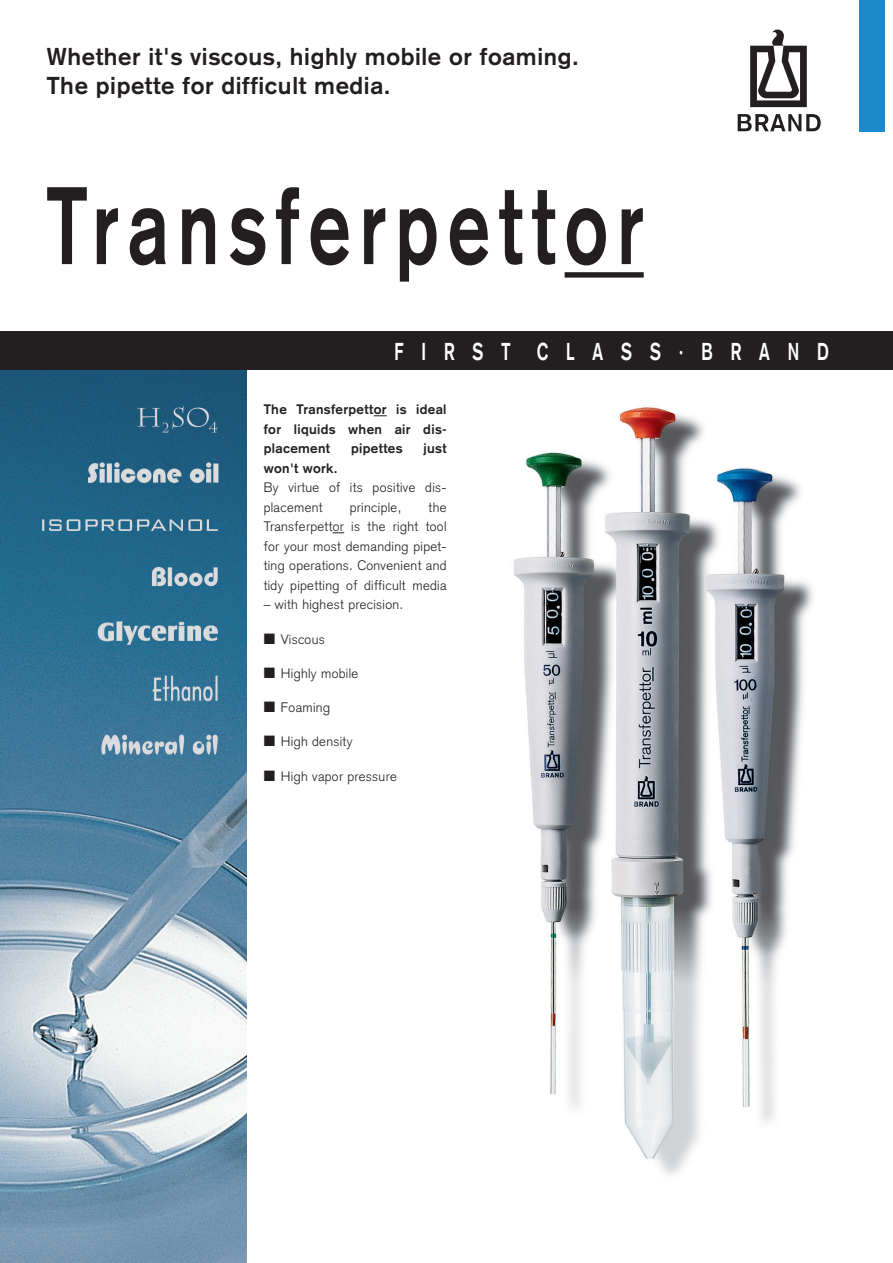
<style>
.page{position:relative;width:893px;height:1263px;background:#fff}
.page>*{position:absolute;margin:0;border:0;box-sizing:border-box;transform-origin:0 0}
.t1{font:700 108px "Akzidenz Grotesk";letter-spacing:.12em;color:#231f20;scale:.7 1}
.t2{font:700 24px/28.8px "Akzidenz Grotesk";letter-spacing:.025em;color:#231f20}
.t3{font:700 24px "Akzidenz Grotesk";letter-spacing:1.07em;color:#fff;scale:.7 1}
.t4{font:300 13.5px/19.5px "Akzidenz Grotesk";letter-spacing:.025em;color:#231f20}
.t5{font:700 13.5px/19.5px "Akzidenz Grotesk";letter-spacing:.025em;color:#231f20;text-align:justify}
</style>
<div class="page">
<img style="left:0;top:370px;width:247px;height:893px">
<div style="left:0;top:332px;width:893px;height:38px;background:#231f20"></div>
<div style="left:859px;top:0;width:25px;height:132px;background:#1d8acb"></div>
<div style="left:565px;top:272px;width:79px;height:6px;background:#231f20"></div>
<img style="left:513px;top:407px;width:300px;height:768px">
<svg style="left:738px;top:114px;width:83px;height:17px"></svg>
<svg style="left:750px;top:30px;width:57px;height:77px"></svg>
<svg style="left:374px;top:415px;width:13px;height:1px"></svg>
<h2 class="t2" style="left:47px;top:42px;width:533px">Whether it's viscous, highly mobile or foaming.<br>The pipette for difficult media.</h2>
<h1 class="t1" style="left:47px;top:162px;width:854px">Transferpettor</h1>
<h2 class="t3" style="left:394px;top:337px;width:622px">FIRST CLASS·BRAND</h2>
<p class="t5" style="left:264px;top:400px;width:184px">The Transferpettor is ideal for liquids when air dis&shy;placement</p>
<p class="t5" style="left:351px;top:439px;width:53px">pipettes</p>
<p class="t5" style="left:424px;top:439px;width:25px">just</p>
<p class="t5" style="left:264px;top:458px;width:75px">won't work.</p>
<p class="t4" style="left:264px;top:478px;width:184px">By virtue of its positive dis&shy;placement</p>
<p class="t4" style="left:264px;top:498px;width:184px;text-align:justify;text-indent:165px">the Transferpettor is the right tool for your most demanding pipet&shy;ting operations. Convenient and tidy pipetting of difficult media</p>
<p class="t4" style="left:264px;top:595px;width:141px">– with highest precision.</p>
<p class="t4" style="left:264px;top:629px;width:63px">■ Viscous</p>
<p class="t4" style="left:264px;top:663px;width:96px">■ Highly mobile</p>
<p class="t4" style="left:264px;top:698px;width:68px">■ Foaming</p>
<p class="t4" style="left:264px;top:732px;width:90px">■ High density</p>
<p class="t4" style="left:264px;top:766px;width:135px">■ High vapor pressure</p>
<p class="t4" style="left:350px;top:498px;width:53px">principle,</p>
</div>
